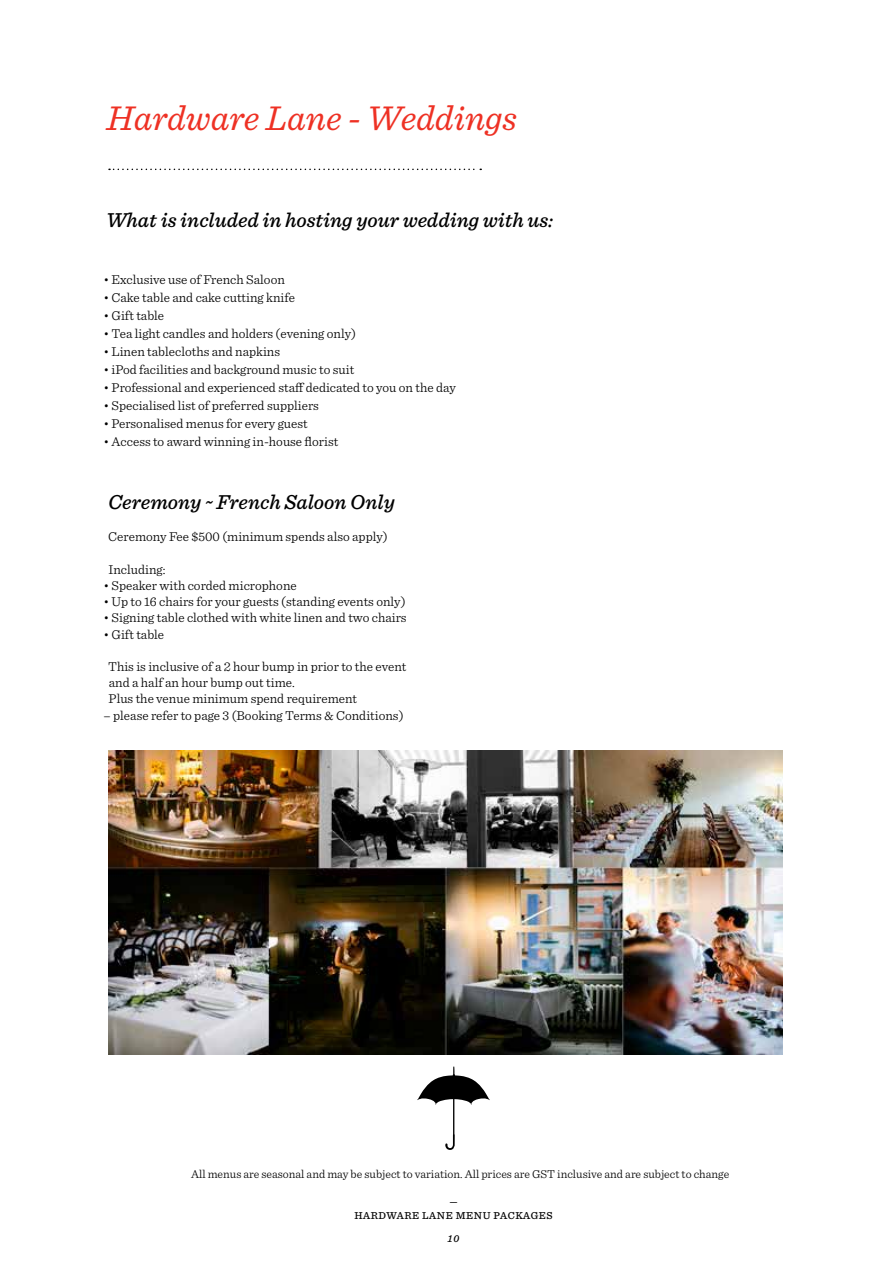
<style>
.page{position:relative;width:893px;height:1263px;background:#fff}
.page>*{position:absolute;margin:0;border:0;box-sizing:border-box;transform-origin:0 0}
.t1{font:italic 36px "Sentinel";color:#ee3124}
.t2{font:italic 500 21px "Sentinel";color:#000}
.t3{font:300 13.5px/16.2px "Sentinel";color:#000}
.t4{font:300 12px "Sentinel";color:#000}
.t5{font:500 10.5px/14.7px "Sentinel";letter-spacing:.05em;color:#000;text-align:center}
.t6{font:italic 500 10.5px "Sentinel";color:#000}
</style>
<div class="page">
<svg style="left:417px;top:1066px;width:73px;height:84px"></svg>
<svg style="left:109px;top:169px;width:372px;height:1px"></svg>
<img style="left:108px;top:750px;width:674px;height:304px">
<h1 class="t1" style="left:107px;top:91px;width:412px">Hardware Lane - Weddings</h1>
<h2 class="t2" style="left:107px;top:204px;width:448px">What is included in hosting your wedding with us:</h2>
<p class="t3" style="left:103px;top:270px;width:183px">• Exclusive use of French Saloon</p>
<p class="t3" style="left:103px;top:288px;width:193px">• Cake table and cake cutting knife</p>
<p class="t3" style="left:103px;top:306px;width:62px">• Gift table</p>
<p class="t3" style="left:103px;top:324px;width:254px">• Tea light candles and holders (evening only)</p>
<p class="t3" style="left:103px;top:342px;width:178px">• Linen tablecloths and napkins</p>
<p class="t3" style="left:103px;top:360px;width:252px">• iPod facilities and background music to suit</p>
<p class="t3" style="left:103px;top:378px;width:354px">• Professional and experienced staff dedicated to you on the day</p>
<p class="t3" style="left:103px;top:396px;width:217px">• Specialised list of preferred suppliers</p>
<p class="t3" style="left:103px;top:414px;width:206px">• Personalised menus for every guest</p>
<p class="t3" style="left:103px;top:432px;width:237px">• Access to award winning in-house florist</p>
<h2 class="t2" style="left:108px;top:486px;width:288px">Ceremony ~ French Saloon Only</h2>
<p class="t3" style="left:108px;top:528px;width:281px">Ceremony Fee $500 (minimum spends also apply)</p>
<p class="t3" style="left:109px;top:560px;width:59px">Including:</p>
<p class="t3" style="left:103px;top:576px;width:195px">• Speaker with corded microphone</p>
<p class="t3" style="left:103px;top:593px;width:304px">• Up to 16 chairs for your guests (standing events only)</p>
<p class="t3" style="left:103px;top:609px;width:305px">• Signing table clothed with white linen and two chairs</p>
<p class="t3" style="left:103px;top:625px;width:62px">• Gift table</p>
<p class="t3" style="left:108px;top:657px;width:300px">This is inclusive of a 2 hour bump in prior to the event and a half an hour bump out time.<br>Plus the venue minimum spend requirement</p>
<p class="t3" style="left:104px;top:706px;width:301px">– please refer to page 3 (Booking Terms &amp; Conditions)</p>
<p class="t4" style="left:191px;top:1165px;width:540px">All menus are seasonal and may be subject to variation. All prices are GST inclusive and are subject to change</p>
<p class="t5" style="left:354px;top:1193px;width:200px">—<br>HARDWARE LANE MENU PACKAGES</p>
<p class="t6" style="left:447px;top:1230px;width:13px">10</p>
</div>
